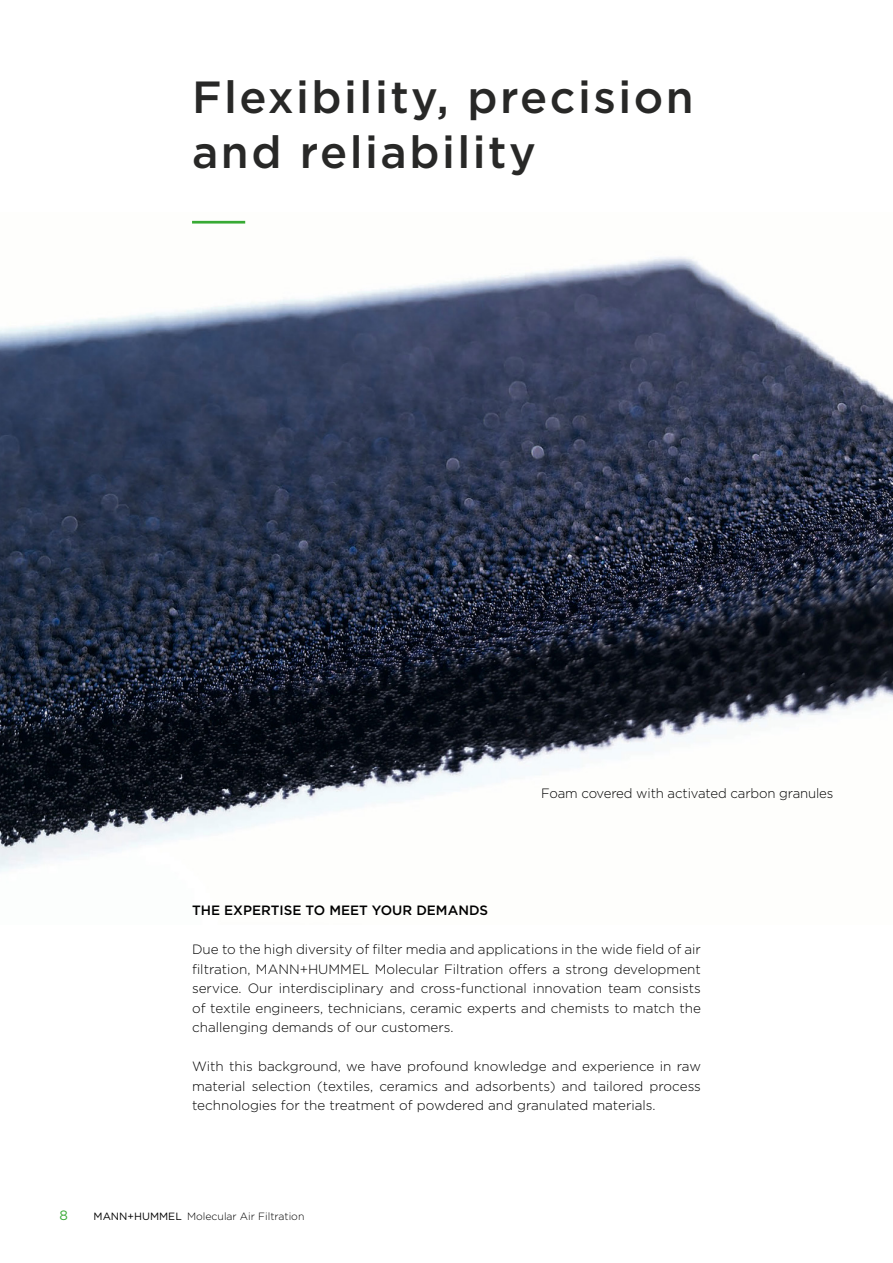
<style>
.page{position:relative;width:893px;height:1263px;background:#fff}
.page>*{position:absolute;margin:0;border:0;box-sizing:border-box;transform-origin:0 0}
.t1{font:500 45px/55.5px "Gotham";letter-spacing:.055em;color:#282827}
.t2{font:300 13.5px/19.5px "Gotham";color:#000;text-align:justify}
.t3{font:500 13.5px "Gotham";color:#000}
.t4{font:13.5px "Gotham";color:#38aa34}
.t5{font:300 10.5px "Gotham";color:#000}
.s1{font-weight:400}
</style>
<div class="page">
<img style="left:0;top:220px;width:893px;height:652px">
<hr style="left:192px;top:221px;width:53px;height:3px;background:#38aa34">
<h1 class="t1" style="left:192px;top:68px;width:503px">Flexibility, precision and reliability</h1>
<p class="t2" style="left:541px;top:783px;width:294px">Foam covered with activated carbon granules</p>
<p class="t3" style="left:192px;top:901px;width:297px">THE EXPERTISE TO MEET YOUR DEMANDS</p>
<p class="t2" style="left:192px;top:939px;width:510px">Due to the high diversity of filter media and applications in the wide field of air filtration, MANN+HUMMEL Molecular Filtration offers a strong development service. Our interdisciplinary and cross-functional innovation team consists of textile engineers, technicians, ceramic experts and chemists to match the challenging demands of our customers.</p>
<p class="t2" style="left:192px;top:1056px;width:510px">With this background, we have profound knowledge and experience in raw material selection (textiles, ceramics and adsorbents) and tailored process technologies for the treatment of powdered and granulated materials.</p>
<p class="t4" style="left:60px;top:1207px;width:10px">8</p>
<p class="t5" style="left:94px;top:1210px;width:212px"><span class="s1">MANN+HUMMEL</span> Molecular Air Filtration</p>
</div>
